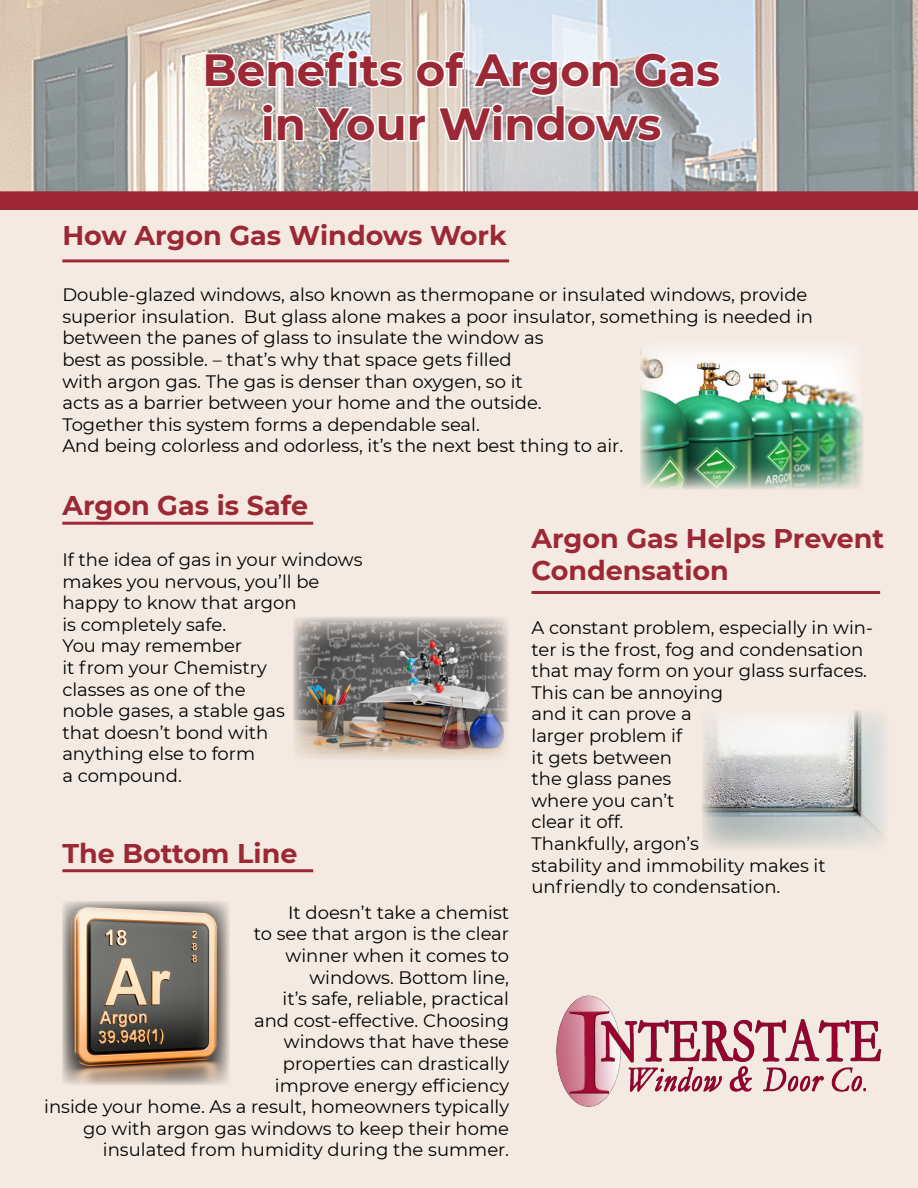
<style>
.page{position:relative;width:918px;height:1188px;background:#fff}
.page>*{position:absolute;margin:0;border:0;box-sizing:border-box;transform-origin:0 0}
.t1{font:700 45px/54px "Montserrat";color:#9d2835;text-align:center}
.t2{font:700 27px/32.4px "Montserrat";color:#9d2835}
.t3{font:18px/21.6px "Montserrat";color:#000}
</style>
<div class="page">
<div style="left:0;top:204px;width:918px;height:984px;background:#f4eae2"></div>
<img style="left:0;top:0;width:918px;height:191px">
<div style="left:1px;top:192px;width:916px;height:17px;background:#9d2835"></div>
<div style="left:0;top:191px;width:918px;height:19px;border:2px solid #9d2835"></div>
<svg style="left:203px;top:47px;width:520px;height:97px"></svg>
<hr style="left:62px;top:259px;width:447px;height:3px;background:#9d2835">
<hr style="left:62px;top:522px;width:251px;height:3px;background:#9d2835">
<img style="left:293px;top:617px;width:216px;height:142px">
<img style="left:640px;top:347px;width:223px;height:142px">
<hr style="left:531px;top:591px;width:349px;height:3px;background:#9d2835">
<img style="left:702px;top:710px;width:183px;height:139px">
<hr style="left:62px;top:869px;width:251px;height:3px;background:#9d2835">
<img style="left:62px;top:901px;width:168px;height:184px">
<img style="left:556px;top:995px;width:326px;height:112px">
<h1 class="t1" style="left:203px;top:41px;width:519px">Benefits of Argon Gas in Your Windows</h1>
<h2 class="t2" style="left:62px;top:217px;width:446px">How Argon Gas Windows Work</h2>
<p class="t3" style="left:62px;top:283px;width:752px">Double-glazed windows, also known as thermopane or insulated windows, provide superior insulation. But glass alone makes a poor insulator, something is needed in between the panes of glass to insulate the window as<br>best as possible. – that’s why that space gets filled<br>with argon gas. The gas is denser than oxygen, so it<br>acts as a barrier between your home and the outside.<br>Together this system forms a dependable seal.<br>And being colorless and odorless, it’s the next best thing to air.</p>
<h2 class="t2" style="left:62px;top:488px;width:247px">Argon Gas is Safe</h2>
<p class="t3" style="left:62px;top:548px;width:302px">If the idea of gas in your windows makes you nervous, you’ll be happy to know that argon<br>is completely safe.<br>You may remember<br>it from your Chemistry<br>classes as one of the<br>noble gases, a stable gas<br>that doesn’t bond with<br>anything else to form<br>a compound.</p>
<h2 class="t2" style="left:531px;top:521px;width:354px">Argon Gas Helps Prevent<br>Condensation</h2>
<p class="t3" style="left:531px;top:616px;width:343px">A constant problem, especially in win&shy;ter is the frost, fog and condensation that may form on your glass surfaces.<br>This can be annoying<br>and it can prove a<br>larger problem if<br>it gets between<br>the glass panes<br>where you can’t<br>clear it off.<br>Thankfully, argon’s<br>stability and immobility makes it unfriendly to condensation.</p>
<h2 class="t2" style="left:62px;top:836px;width:237px">The Bottom Line</h2>
<p class="t3" style="left:44px;top:901px;width:466px;text-align:right">It doesn’t take a chemist<br>to see that argon is the clear<br>winner when it comes to<br>windows. Bottom line,<br>it’s safe, reliable, practical<br>and cost-effective. Choosing<br>windows that have these<br>properties can drastically<br>improve energy efficiency<br>inside your home. As a result, homeowners typically go with argon gas windows to keep their home insulated from humidity during the summer.</p>
</div>
